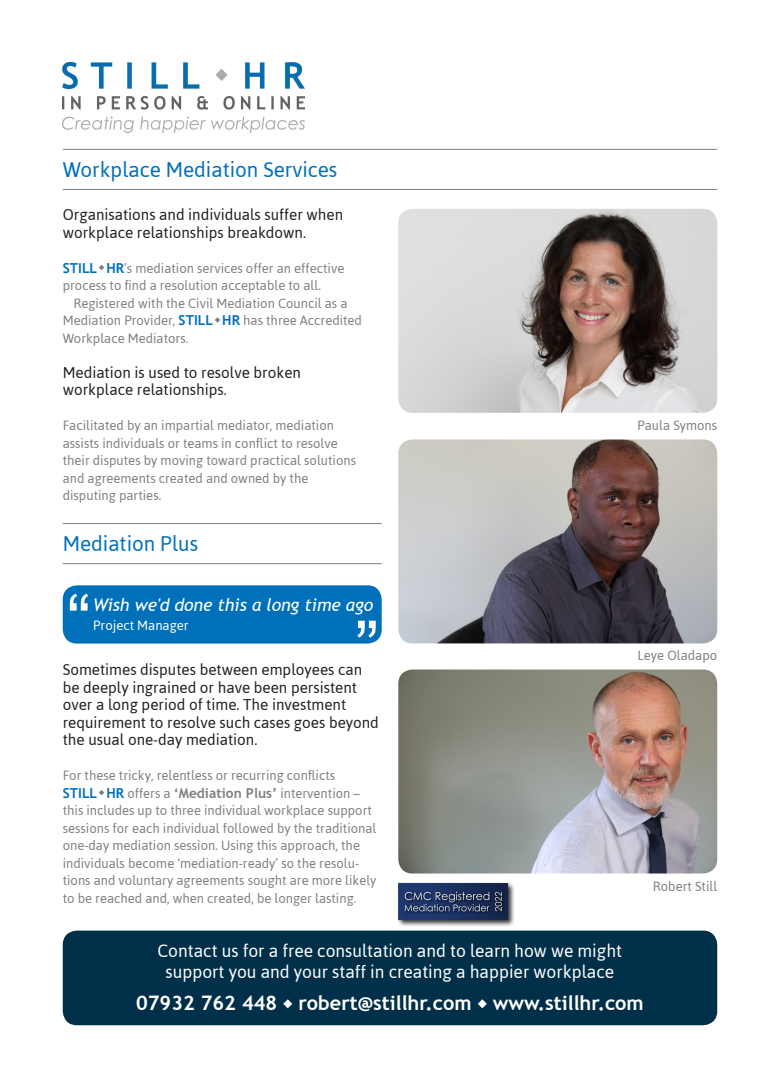
<style>
.page{position:relative;width:780px;height:1088px;background:#fff}
.page>*{position:absolute;margin:0;border:0;box-sizing:border-box;transform-origin:0 0}
.t1{font:72.5px "Arial";color:#fff}
.StillHR_Headline{font:23.75px "Jaldi";color:#0070ba}
.STILLHR_Contacts{font:20px/21.2px "Jaldi";color:#fff;text-align:center}
.StillHR_phone{font:700 20px "Trebuchet MS";color:#fff}
.STILLHR_Intro{font:17.5px/17.5px "Jaldi";color:#231f20}
.STILLHR_Quote{font:italic 17.5px "Trebuchet MS";letter-spacing:-.005em;color:#fff}
.STILLHR_Body{font:15px/17.5px "Jaldi";color:#7e8083}
.StillHR_Body_indent{font:15px/17.5px "Jaldi";color:#7e8083;text-align:center}
.StillHR_Quote_Credit{font:15px "Jaldi";color:#fff}
.s1{font-family:"Trebuchet MS";font-weight:700;font-size:13.75px;color:#0070ba}
.s2{font-family:"Trebuchet MS";font-weight:700;font-size:13.75px}
</style>
<div class="page">
<div style="left:63px;top:930px;width:654px;height:95px;background:#003049;border-radius:14px"></div>
<svg style="left:283px;top:999px;width:9px;height:9px"></svg>
<svg style="left:477px;top:999px;width:10px;height:9px"></svg>
<hr style="left:63px;top:149px;width:654px;height:1px;background:#7e8083">
<hr style="left:63px;top:189px;width:654px;height:1px;background:#7e8083">
<svg style="left:99px;top:265px;width:5px;height:5px"></svg>
<svg style="left:215px;top:317px;width:5px;height:6px"></svg>
<svg style="left:99px;top:790px;width:5px;height:5px"></svg>
<hr style="left:63px;top:523px;width:318px;height:1px;background:#7e8083">
<hr style="left:63px;top:563px;width:318px;height:1px;background:#7e8083">
<div style="left:63px;top:585px;width:318px;height:58px;background:#0070ba;border-radius:14px"></div>
<img style="left:398px;top:209px;width:319px;height:204px">
<img style="left:398px;top:669px;width:319px;height:204px">
<img style="left:398px;top:439px;width:319px;height:204px">
<img style="left:398px;top:882px;width:116px;height:44px">
<img style="left:63px;top:63px;width:241px;height:69px">
<p class="StillHR_Headline" style="left:63px;top:150px;width:276px">Workplace Mediation Services</p>
<p class="STILLHR_Intro" style="left:63px;top:206px;width:282px">Organisations and individuals suffer when workplace relationships breakdown.</p>
<p class="STILLHR_Body" style="left:63px;top:259px;width:283px"><span class="s1">STILL HR</span>’s mediation services offer an effective process to find a resolution acceptable to all.</p>
<p class="StillHR_Body_indent" style="left:63px;top:294px;width:301px">Registered with the Civil Mediation Council as a<br>Mediation Provider, <span class="s1">STILL HR</span> has three Accredited</p>
<p class="STILLHR_Body" style="left:63px;top:329px;width:127px">Workplace Mediators.</p>
<p class="STILLHR_Intro" style="left:63px;top:363px;width:240px">Mediation is used to resolve broken workplace relationships.</p>
<p class="STILLHR_Body" style="left:63px;top:416px;width:295px">Facilitated by an impartial mediator, mediation assists individuals or teams in conflict to resolve their disputes by moving toward practical solutions and agreements created and owned by the disputing parties.</p>
<p class="StillHR_Headline" style="left:63px;top:524px;width:137px">Mediation Plus</p>
<p class="t1" style="left:67px;top:571px;width:26px">“</p>
<p class="STILLHR_Quote" style="left:93px;top:594px;width:281px">Wish we'd done this a long time ago</p>
<p class="StillHR_Quote_Credit" style="left:93px;top:612px;width:97px">Project Manager</p>
<p class="t1" style="left:355px;top:598px;width:26px">”</p>
<p class="STILLHR_Intro" style="left:63px;top:661px;width:301px">Sometimes disputes between employees can be deeply ingrained or have been persistent</p>
<p class="STILLHR_Intro" style="left:63px;top:696px;width:317px">over a long period of time. The investment requirement to resolve such cases goes beyond</p>
<p class="STILLHR_Intro" style="left:63px;top:731px;width:196px">the usual one-day mediation.</p>
<p class="STILLHR_Body" style="left:63px;top:766px;width:315px">For these tricky, relentless or recurring conflicts<br><span class="s1">STILL HR</span> offers a <span class="s2">‘Mediation Plus’</span> intervention – this includes up to three individual workplace support sessions for each individual followed by the traditional one-day mediation session. Using this approach, the</p>
<p class="STILLHR_Body" style="left:63px;top:854px;width:315px">individuals become ‘mediation-ready’ so the resolu&shy;tions and voluntary agreements sought are more likely to be reached and, when created, be longer lasting.</p>
<p class="STILLHR_Body" style="left:637px;top:416px;width:81px">Paula Symons</p>
<p class="STILLHR_Body" style="left:637px;top:647px;width:81px">Leye Oladapo</p>
<p class="STILLHR_Body" style="left:652px;top:877px;width:66px">Robert Still</p>
<p class="STILLHR_Contacts" style="left:157px;top:940px;width:466px">Contact us for a free consultation and to learn how we might support you and your staff in creating a happier workplace</p>
<p class="StillHR_phone" style="left:136px;top:990px;width:509px">07932 762 448 robert@stillhr.com www.stillhr.com</p>
</div>
